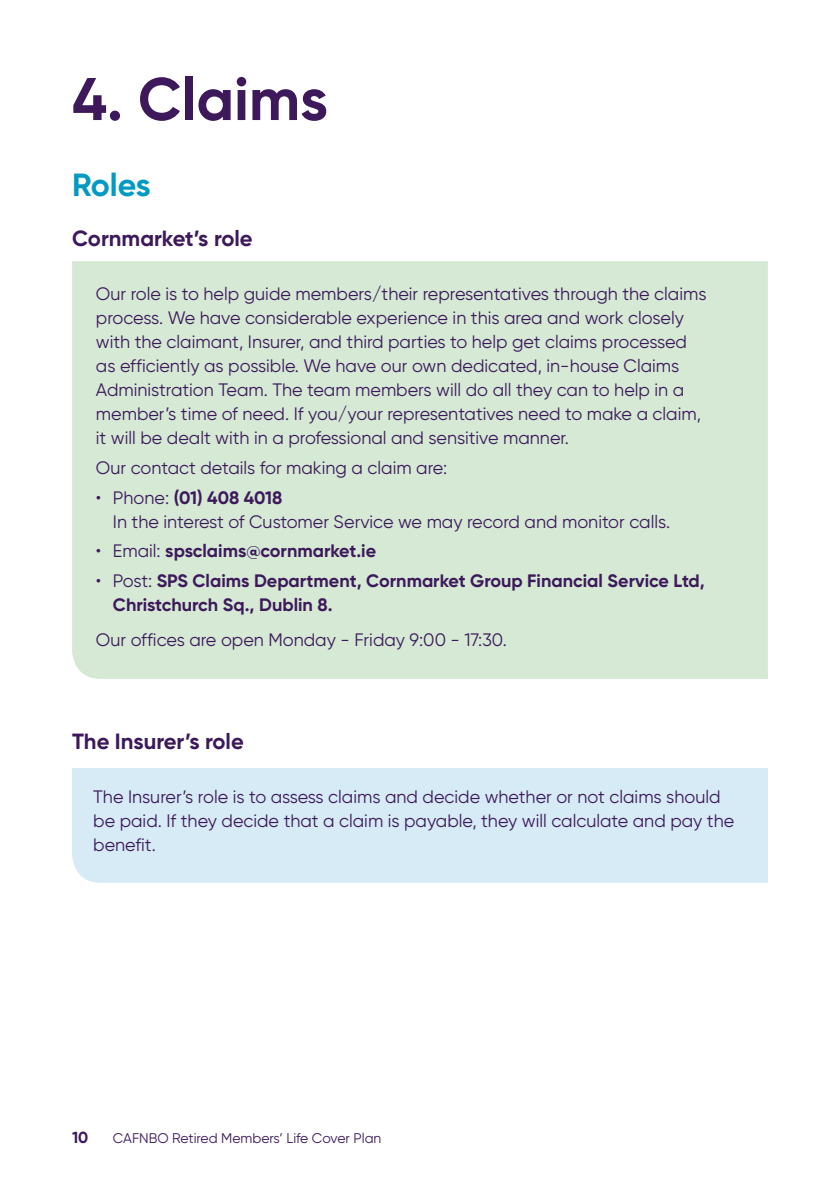
<style>
.page{position:relative;width:840px;height:1191px;background:#fff}
.page>*{position:absolute;margin:0;border:0;box-sizing:border-box;transform-origin:0 0}
.t1{font:700 60px "Gilroy";color:#3d195b}
.t2{font:700 32px "Gilroy";letter-spacing:-.01em;color:#009ac3}
.t3{font:700 22px "Gilroy";color:#3d195b}
.t4{font:18px/24px "Gilroy";color:#3d195b}
.t5{font:700 18px/24px "Gilroy";color:#3d195b}
.t6{font:700 16px "Gilroy";color:#3d195b}
.t7{font:14px "Gilroy";color:#3d195b}
.s1{font-weight:700}
.s2{font-weight:400}
</style>
<div class="page">
<div style="left:72px;top:261px;width:695px;height:418px;background:#d5e9d5"></div>
<div style="left:72px;top:768px;width:695px;height:114px;background:#d6ebf5"></div>
<h1 class="t1" style="left:72px;top:62px;width:257px">4. Claims</h1>
<h2 class="t2" style="left:72px;top:165px;width:80px">Roles</h2>
<p class="t3" style="left:72px;top:224px;width:182px">Cornmarket’s role</p>
<p class="t4" style="left:96px;top:282px;width:611px">Our role is to help guide members/their representatives through the claims process. We have considerable experience in this area and work closely with the claimant, Insurer, and third parties to help get claims processed as efficiently as possible. We have our own dedicated, in-house Claims Administration Team. The team members will do all they can to help in a member’s time of need. If you/your representatives need to make a claim, it will be dealt with in a professional and sensitive manner.</p>
<p class="t4" style="left:96px;top:455px;width:353px">Our contact details for making a claim are:</p>
<p class="t4" style="left:113px;top:485px;width:558px;text-indent:-17px">• Phone: <span class="s1">(01) 408 4018<br></span>In the interest of Customer Service we may record and monitor calls.</p>
<p class="t5" style="left:96px;top:539px;width:281px"><span class="s2">• Email:</span> spsclaims@cornmarket.ie</p>
<p class="t5" style="left:113px;top:568px;width:593px;text-indent:-17px"><span class="s2">• Post:</span> SPS Claims Department, Cornmarket Group Financial Service Ltd,<br>Christchurch Sq., Dublin 8.</p>
<p class="t4" style="left:96px;top:628px;width:412px">Our offices are open Monday - Friday 9:00 - 17:30.</p>
<p class="t3" style="left:72px;top:727px;width:173px">The Insurer’s role</p>
<p class="t4" style="left:93px;top:785px;width:642px">The Insurer’s role is to assess claims and decide whether or not claims should be paid. If they decide that a claim is payable, they will calculate and pay the benefit.</p>
<p class="t6" style="left:72px;top:1127px;width:18px">10</p>
<p class="t7" style="left:113px;top:1129px;width:270px">CAFNBO Retired Members’ Life Cover Plan</p>
</div>
